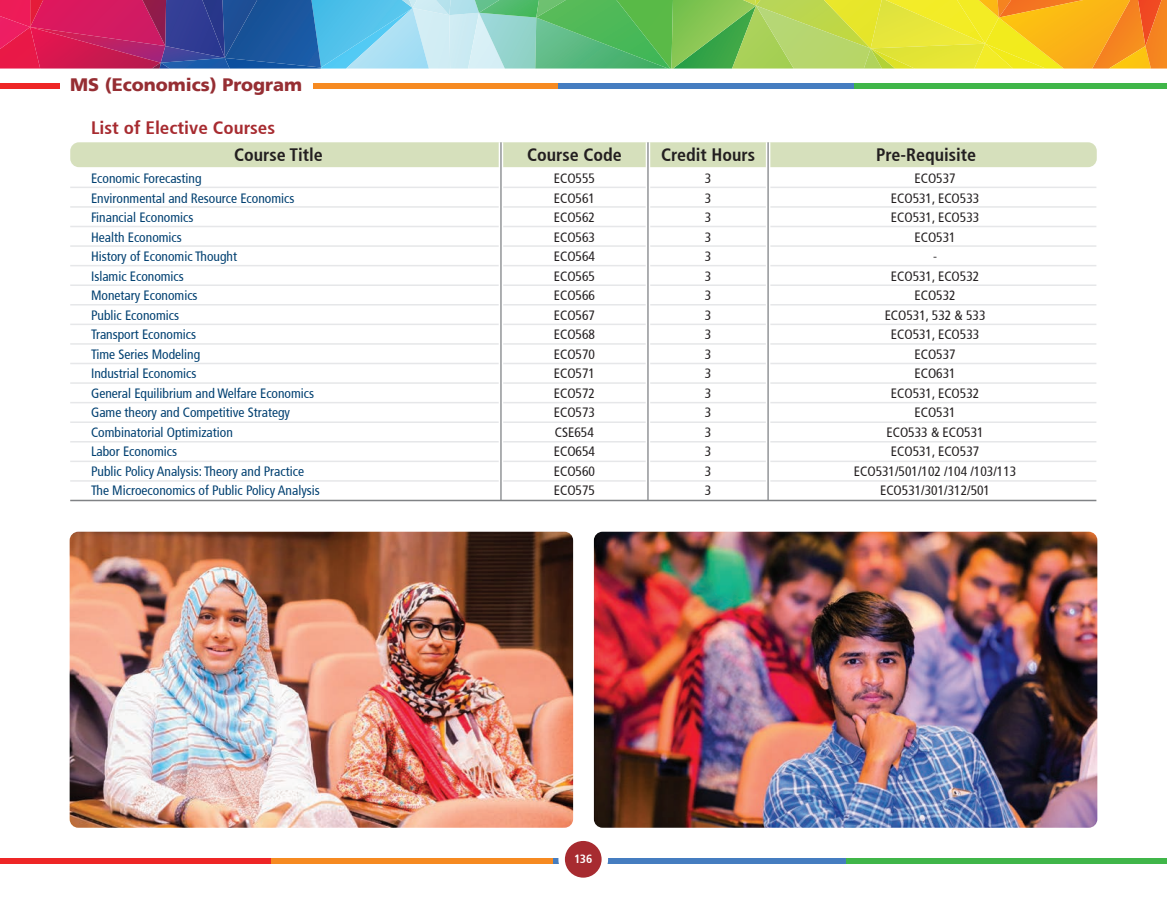
<style>
.page{position:relative;width:1167px;height:911px;background:#fff}
.page>*{position:absolute;margin:0;border:0;box-sizing:border-box;transform-origin:0 0}
.t1{font:700 condensed 18px "Frutiger 67";color:#231f20}
.t2{font:700 condensed 18px "Frutiger 67";color:#a72b30;scale:1.06 1}
.t3{font:900 18px "Frutiger";color:#962e33}
.t4{font:condensed 13.5px/19.5px "Frutiger";color:#004071}
.t5{font:condensed 13.5px/19.5px "Frutiger";color:#231f20;text-align:justify}
.t6{font:700 condensed 12px "Frutiger 67";color:#fff}
</style>
<div class="page">
<svg style="left:0;top:0;width:1166px;height:69px;background:#a0a170"></svg>
<div style="left:0;top:858px;width:447px;height:5px;background:#ee2626"></div>
<div style="left:271px;top:858px;width:447px;height:5px;background:#f68a21"></div>
<div style="left:553px;top:858px;width:389px;height:5px;background:#457dc0"></div>
<div style="left:846px;top:858px;width:320px;height:5px;background:#40b649"></div>
<div style="left:0;top:84px;width:451px;height:5px;background:#ee2626"></div>
<div style="left:274px;top:84px;width:450px;height:5px;background:#f68a21"></div>
<div style="left:558px;top:84px;width:393px;height:5px;background:#457dc0"></div>
<div style="left:854px;top:84px;width:312px;height:5px;background:#40b649"></div>
<div style="left:558px;top:834px;width:50px;height:50px;background:#fff;border-radius:50%"></div>
<div style="left:565px;top:840px;width:36px;height:37px;background:#a72b30;border-radius:50%"></div>
<div style="left:60px;top:81px;width:252px;height:10px;background:#fff"></div>
<div style="left:70px;top:142px;width:1026px;height:25px;background:#d6e0bc;border-radius:9px"></div>
<hr style="left:70px;top:206px;width:1026px;height:2px;background:#e6e7e9">
<hr style="left:70px;top:226px;width:1026px;height:1px;background:#e6e7e9">
<hr style="left:70px;top:245px;width:1026px;height:2px;background:#e6e7e9">
<hr style="left:70px;top:265px;width:1026px;height:1px;background:#e6e7e9">
<hr style="left:70px;top:284px;width:1026px;height:2px;background:#e6e7e9">
<hr style="left:70px;top:304px;width:1026px;height:1px;background:#e6e7e9">
<hr style="left:70px;top:323px;width:1026px;height:2px;background:#e6e7e9">
<hr style="left:70px;top:343px;width:1026px;height:1px;background:#e6e7e9">
<hr style="left:70px;top:363px;width:1026px;height:1px;background:#e6e7e9">
<hr style="left:70px;top:382px;width:1026px;height:2px;background:#e6e7e9">
<hr style="left:70px;top:402px;width:1026px;height:1px;background:#e6e7e9">
<hr style="left:70px;top:421px;width:1026px;height:2px;background:#e6e7e9">
<hr style="left:70px;top:441px;width:1026px;height:1px;background:#e6e7e9">
<hr style="left:70px;top:460px;width:1026px;height:2px;background:#e6e7e9">
<hr style="left:70px;top:480px;width:1026px;height:1px;background:#e6e7e9">
<hr style="left:70px;top:186px;width:1026px;height:2px;background:#e6e7e9">
<svg style="left:645px;top:142px;width:5px;height:357px"></svg>
<hr style="left:647px;top:142px;width:1px;height:358px;background:#939598">
<svg style="left:765px;top:142px;width:5px;height:357px"></svg>
<hr style="left:767px;top:142px;width:1px;height:358px;background:#939598">
<svg style="left:498px;top:142px;width:5px;height:357px"></svg>
<hr style="left:500px;top:142px;width:1px;height:358px;background:#939598">
<hr style="left:70px;top:499px;width:1026px;height:2px;background:#808285">
<img style="left:70px;top:531px;width:503px;height:296px">
<img style="left:594px;top:531px;width:503px;height:296px">
<p class="t3" style="left:70px;top:74px;width:233px">MS (Economics) Program</p>
<p class="t2" style="left:91px;top:117px;width:175px">List of Elective Courses</p>
<p class="t4" style="left:91px;top:169px;width:230px">Economic Forecasting<br>Environmental and Resource Economics<br>Financial Economics<br>Health Economics<br>History of Economic Thought<br>Islamic Economics<br>Monetary Economics<br>Public Economics<br>Transport Economics<br>Time Series Modeling<br>Industrial Economics<br>General Equilibrium and Welfare Economics<br>Game theory and Competitive Strategy<br>Combinatorial Optimization<br>Labor Economics<br>Public Policy Analysis: Theory and Practice<br>The Microeconomics of Public Policy Analysis</p>
<p class="t5" style="left:554px;top:169px;width:43px">ECO555<br>ECO561<br>ECO562<br>ECO563<br>ECO564<br>ECO565<br>ECO566<br>ECO567<br>ECO568<br>ECO570<br>ECO571<br>ECO572<br>ECO573<br>CSE654<br>ECO654<br>ECO560<br>ECO575</p>
<p class="t5" style="left:704px;top:169px;width:8px">3<br>3<br>3<br>3<br>3<br>3<br>3<br>3<br>3<br>3<br>3<br>3<br>3<br>3<br>3<br>3<br>3</p>
<p class="t5" style="left:853px;top:169px;width:164px;text-align:center">ECO537<br>ECO531, ECO533<br>ECO531, ECO533<br>ECO531<br>-<br>ECO531, ECO532<br>ECO532<br>ECO531, 532 &amp; 533<br>ECO531, ECO533<br>ECO537<br>ECO631<br>ECO531, ECO532<br>ECO531<br>ECO533 &amp; ECO531<br>ECO531, ECO537<br>ECO531/501/102 /104 /103/113<br>ECO531/301/312/501</p>
<p class="t1" style="left:234px;top:144px;width:90px">Course Title</p>
<p class="t1" style="left:527px;top:144px;width:96px">Course Code</p>
<p class="t1" style="left:661px;top:144px;width:96px">Credit Hours</p>
<p class="t1" style="left:876px;top:144px;width:102px">Pre-Requisite</p>
<p class="t6" style="left:574px;top:852px;width:20px">136</p>
</div>
